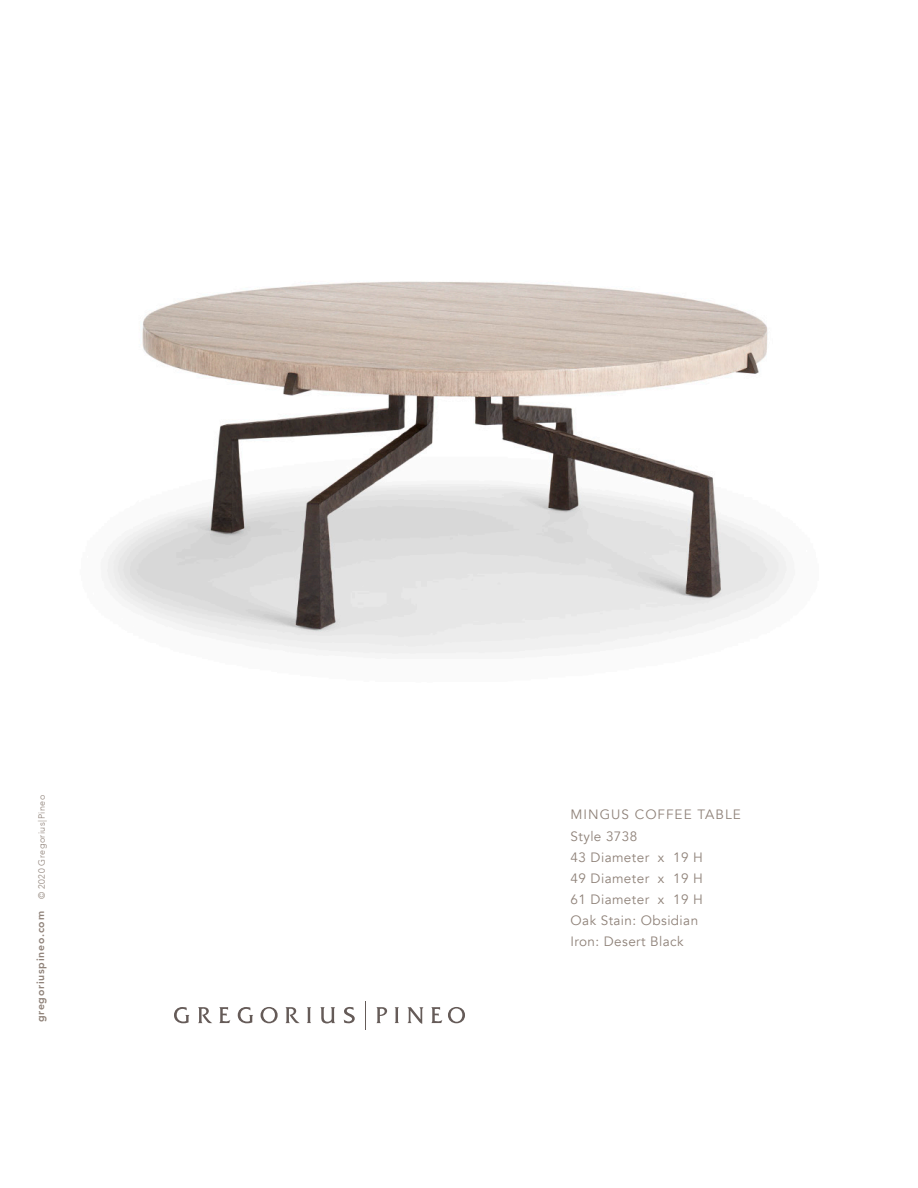
<style>
.page{position:relative;width:918px;height:1188px;background:#fff}
.page>*{position:absolute;margin:0;border:0;box-sizing:border-box;transform-origin:0 0}
.t1{font:13.5px "Avenir";letter-spacing:.03em;color:#8f8279}
.t2{font:13.5px "Avenir";letter-spacing:.075em;color:#8f8279}
.t3{font:800 10.5px "Avenir";letter-spacing:.07em;color:#8f8279}
.t4{font:300 9px "Avenir";letter-spacing:.05em;color:#8f8279}
</style>
<div class="page">
<svg style="left:174px;top:1007px;width:15px;height:16px"></svg>
<svg style="left:238px;top:1007px;width:15px;height:16px"></svg>
<svg style="left:261px;top:1007px;width:17px;height:16px"></svg>
<svg style="left:448px;top:1007px;width:17px;height:16px"></svg>
<svg style="left:307px;top:1007px;width:4px;height:16px"></svg>
<svg style="left:395px;top:1007px;width:4px;height:16px"></svg>
<svg style="left:344px;top:1007px;width:11px;height:16px"></svg>
<svg style="left:198px;top:1007px;width:14px;height:16px"></svg>
<svg style="left:285px;top:1007px;width:15px;height:16px"></svg>
<svg style="left:376px;top:1007px;width:11px;height:16px"></svg>
<svg style="left:219px;top:1007px;width:11px;height:16px"></svg>
<svg style="left:431px;top:1007px;width:11px;height:16px"></svg>
<svg style="left:320px;top:1007px;width:15px;height:16px"></svg>
<svg style="left:407px;top:1007px;width:16px;height:17px"></svg>
<svg style="left:365px;top:1001px;width:1px;height:28px"></svg>
<img style="left:107px;top:281px;width:680px;height:373px">
<p class="t4" style="left:36px;top:899px;width:106px;rotate:-90deg">© 2020 Gregorius|Pineo</p>
<p class="t3" style="left:32px;top:1022px;width:113px;rotate:-90deg">gregoriuspineo.com</p>
<p class="t2" style="left:571px;top:806px;width:172px">MINGUS COFFEE TABLE</p>
<p class="t1" style="left:571px;top:828px;width:68px">Style 3738</p>
<p class="t1" style="left:571px;top:849px;width:134px">43 Diameter x 19 H</p>
<p class="t1" style="left:571px;top:870px;width:134px">49 Diameter x 19 H</p>
<p class="t1" style="left:571px;top:891px;width:134px">61 Diameter x 19 H</p>
<p class="t1" style="left:571px;top:912px;width:129px">Oak Stain: Obsidian</p>
<p class="t1" style="left:571px;top:933px;width:114px">Iron: Desert Black</p>
</div>
